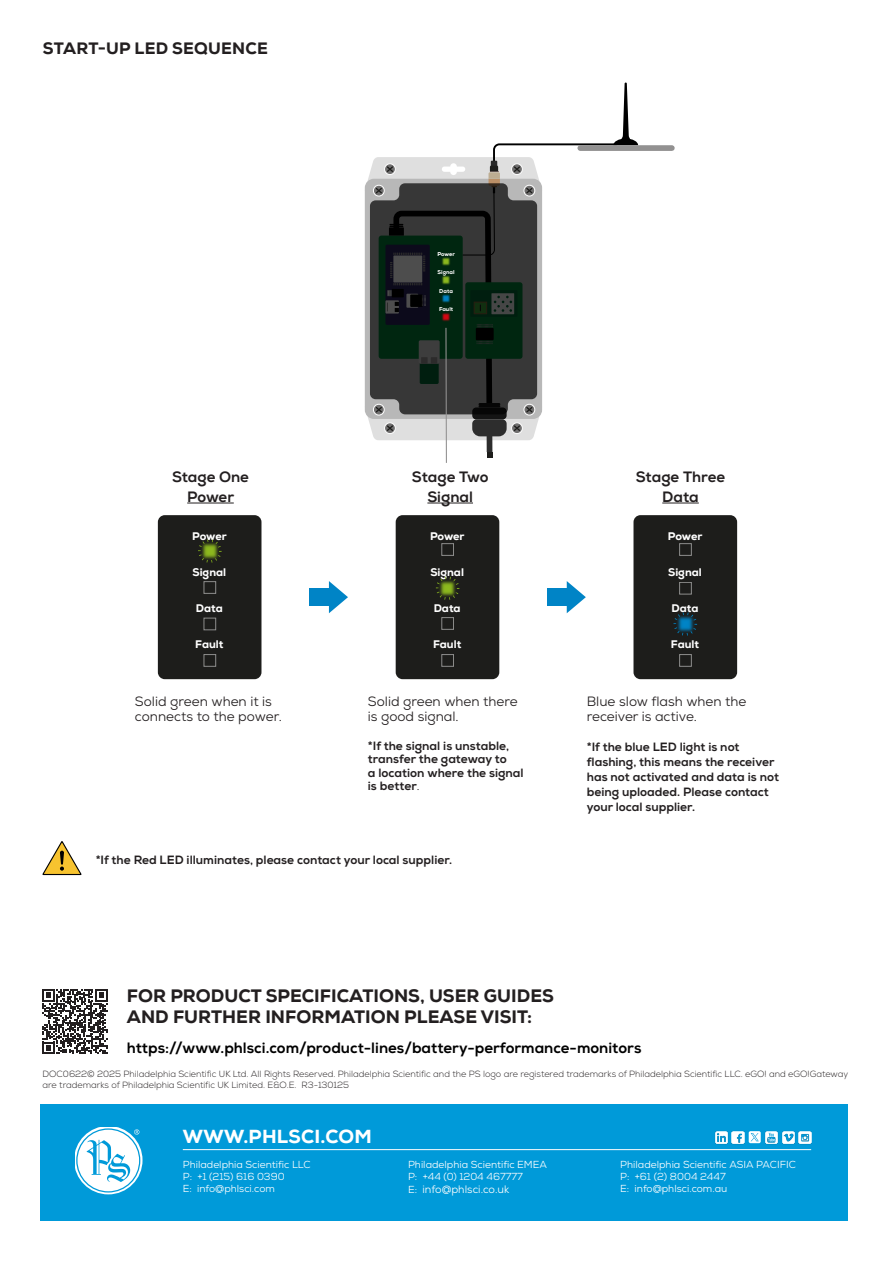
<style>
.page{position:relative;width:893px;height:1263px;background:#fff}
.page>*{position:absolute;margin:0;border:0;box-sizing:border-box;transform-origin:0 0}
.t1{font:800 18.9px "Nexa";letter-spacing:.015em;color:#fff}
.t2{font:800 18px/21.6px "Nexa";color:#231f20}
.t3{font:800 16.5px "Nexa";letter-spacing:.015em;color:#231f20}
.t4{font:800 15px "Nexa";color:#000}
.t5{font:800 15px "Nexa";color:#231f20}
.t6{font:13.5px/15px "Nexa";color:#231f20}
.t7{font:800 12px/15px "Nexa";color:#231f20}
.t8{font:800 11.1px "Nexa";color:#fff}
.t9{font:10.8px "Nexa";color:#fff}
.t10{font:10.2px/12.1px "Nexa";color:#fff}
.t11{font:300 9px/10.8px "Nexa";color:#231f20}
.t12{font:800 5.55px "Nexa";color:#fff}
.s1{font-weight:400}
.s2{font-size:10.2px}
</style>
<div class="page">
<svg style="left:43px;top:989px;width:64px;height:65px"></svg>
<div style="left:40px;top:1104px;width:808px;height:116px;background:#009ad9"></div>
<svg style="left:75px;top:1127px;width:68px;height:67px"></svg>
<hr style="left:183px;top:1149px;width:628px;height:1px;background:#fff">
<img style="left:715px;top:1131px;width:30px;height:14px">
<svg style="left:749px;top:1131px;width:12px;height:12px"></svg>
<img style="left:765px;top:1131px;width:47px;height:14px">
<div style="left:580px;top:145px;width:92px;height:6px;background:#929191"></div>
<svg style="left:365px;top:82px;width:273px;height:376px"></svg>
<div style="left:158px;top:515px;width:103px;height:164px;background:#1d1d1b;border-radius:7px"></div>
<img style="left:157px;top:502px;width:105px;height:133px">
<div style="left:198px;top:539px;width:24px;height:24px;border:3px dashed #87b31f;border-radius:50%"></div>
<div style="left:396px;top:515px;width:103px;height:164px;background:#1d1d1b;border-radius:7px"></div>
<img style="left:395px;top:515px;width:105px;height:157px">
<div style="left:436px;top:576px;width:23px;height:24px;border:3px dashed #87b31f;border-radius:50%"></div>
<div style="left:633px;top:515px;width:104px;height:164px;background:#1d1d1b;border-radius:7px"></div>
<img style="left:633px;top:540px;width:105px;height:140px">
<div style="left:673px;top:612px;width:24px;height:24px;border:3px dashed #0084c6;border-radius:50%"></div>
<svg style="left:329px;top:581px;width:19px;height:32px"></svg>
<div style="left:309px;top:588px;width:26px;height:18px;background:#0084c6"></div>
<svg style="left:567px;top:581px;width:19px;height:32px"></svg>
<div style="left:547px;top:588px;width:25px;height:18px;background:#0084c6"></div>
<hr style="left:445px;top:328px;width:2px;height:135px;background:#929191">
<img style="left:365px;top:180px;width:162px;height:19px">
<img style="left:365px;top:199px;width:162px;height:18px">
<img style="left:365px;top:217px;width:162px;height:19px">
<img style="left:365px;top:236px;width:162px;height:162px">
<hr style="left:187px;top:503px;width:47px;height:1px;background:#231f20">
<hr style="left:662px;top:503px;width:37px;height:1px;background:#231f20">
<hr style="left:427px;top:503px;width:46px;height:1px;background:#231f20">
<svg style="left:42px;top:841px;width:40px;height:35px"></svg>
<p class="t3" style="left:43px;top:38px;width:227px">START-UP LED SEQUENCE</p>
<p class="t12" style="left:437px;top:251px;width:19px">Power</p>
<p class="t12" style="left:438px;top:269px;width:18px">Signal</p>
<p class="t12" style="left:439px;top:287px;width:15px">Data</p>
<p class="t12" style="left:439px;top:305px;width:16px">Fault</p>
<p class="t5" style="left:172px;top:468px;width:78px">Stage One</p>
<p class="t5" style="left:187px;top:487px;width:48px">Power</p>
<p class="t5" style="left:412px;top:468px;width:78px">Stage Two</p>
<p class="t5" style="left:427px;top:487px;width:47px">Signal</p>
<p class="t5" style="left:636px;top:468px;width:91px">Stage Three</p>
<p class="t5" style="left:662px;top:487px;width:38px">Data</p>
<p class="t8" style="left:192px;top:529px;width:36px">Power</p>
<p class="t8" style="left:193px;top:565px;width:35px">Signal</p>
<p class="t8" style="left:196px;top:601px;width:28px">Data</p>
<p class="t8" style="left:195px;top:637px;width:30px">Fault</p>
<p class="t8" style="left:430px;top:529px;width:36px">Power</p>
<p class="t8" style="left:430px;top:565px;width:35px">Signal</p>
<p class="t8" style="left:434px;top:601px;width:28px">Data</p>
<p class="t8" style="left:433px;top:637px;width:30px">Fault</p>
<p class="t8" style="left:668px;top:529px;width:36px">Power</p>
<p class="t8" style="left:668px;top:565px;width:35px">Signal</p>
<p class="t8" style="left:671px;top:601px;width:28px">Data</p>
<p class="t8" style="left:671px;top:637px;width:30px">Fault</p>
<p class="t6" style="left:135px;top:694px;width:148px">Solid green when it is connects to the power.</p>
<p class="t6" style="left:368px;top:694px;width:151px">Solid green when there is good signal.</p>
<p class="t7" style="left:368px;top:739px;width:143px;line-height:13.5px">*If the signal is unstable, transfer the gateway to</p>
<p class="t7" style="left:368px;top:765px;width:157px">a location where the signal</p>
<p class="t7" style="left:368px;top:779px;width:53px">is better<span class="s1">.</span></p>
<p class="t6" style="left:587px;top:694px;width:161px">Blue slow flash when the receiver is active.</p>
<p class="t7" style="left:587px;top:740px;width:194px">*If the blue LED light is not flashing, this means the receiver has not activated and data is not being uploaded. Please contact your local supplier.</p>
<p class="t7" style="left:96px;top:853px;width:358px">*If the Red LED illuminates, please contact your local supplier.</p>
<h2 class="t2" style="left:127px;top:984px;width:429px">FOR PRODUCT SPECIFICATIONS, USER GUIDES<br>AND FURTHER INFORMATION PLEASE VISIT:</h2>
<p class="t4" style="left:127px;top:1038px;width:516px">https://www.phlsci.com/product-lines/battery-performance-monitors</p>
<p class="t11" style="left:43px;top:1069px;width:807px">DOC0622© 2025 Philadelphia Scientific UK Ltd. All Rights Reserved. Philadelphia Scientific and the PS logo are registered trademarks of Philadelphia Scientific LLC. eGO! and eGO!Gateway are trademarks of Philadelphia Scientific UK Limited. E&amp;O.E. R3-130125</p>
<h1 class="t1" style="left:183px;top:1124px;width:190px">WWW.PHLSCI.COM</h1>
<p class="t10" style="left:183px;top:1158px;width:129px">Philadelphia Scientific LLC<br>P: +1 (215) 616 0390<br>E: info@phlsci.com</p>
<p class="t10" style="left:408px;top:1158px;width:140px">Philadelphia Scientific EMEA<br>P: +44 (0) 1204 467777</p>
<p class="t9" style="left:408px;top:1182px;width:103px"><span class="s2">E:</span> info@phlsci.co.uk</p>
<p class="t10" style="left:620px;top:1158px;width:177px">Philadelphia Scientific ASIA PACIFIC<br>P: +61 (2) 8004 2447<br>E: info@phlsci.com.au</p>
</div>
